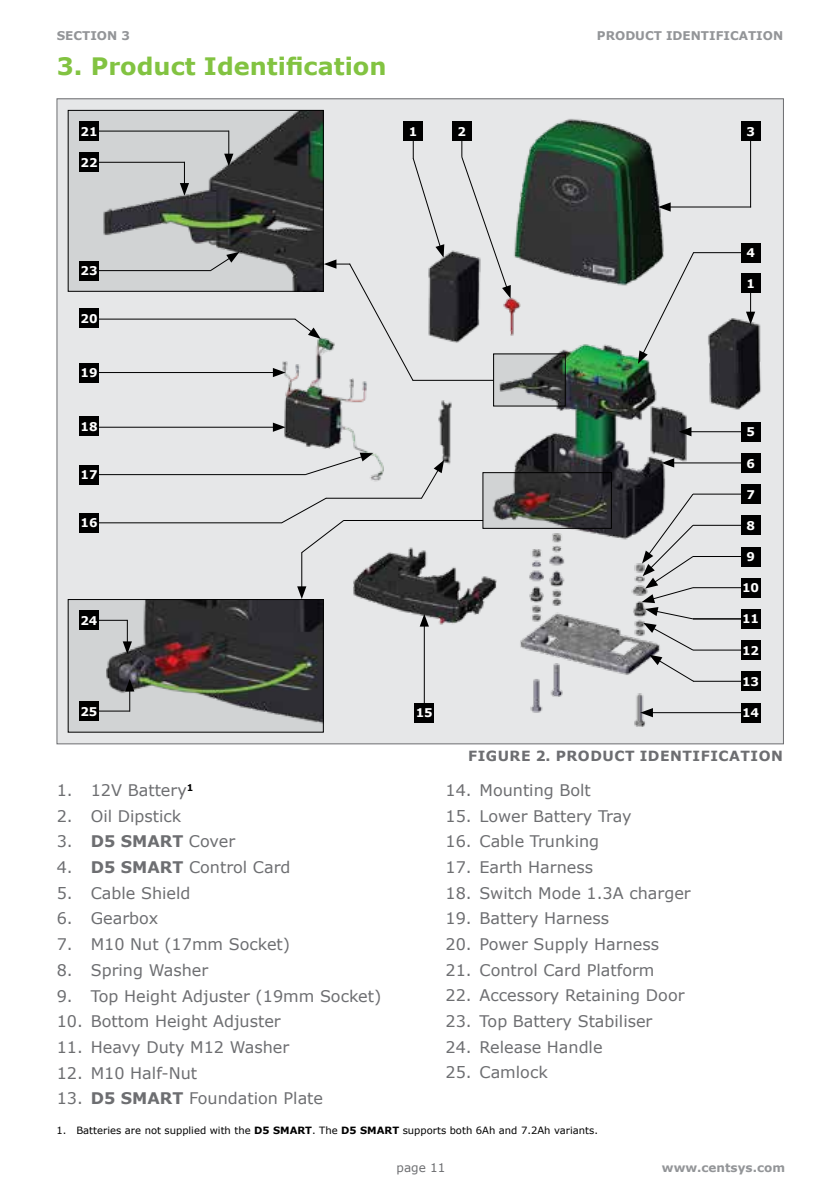
<style>
.page{position:relative;width:840px;height:1191px;background:#fff}
.page>*{position:absolute;margin:0;border:0;box-sizing:border-box;transform-origin:0 0}
.t1{font:700 24px "Verdana";color:#82c341}
.t2{font:16px "Verdana";color:#6d6e71}
.t3{font:700 14px "Verdana";letter-spacing:.035em;color:#6d6e71}
.t4{font:700 12px "Verdana";color:#939598}
.t5{font:700 12px "Verdana";color:#fff}
.t6{font:12px "Verdana";color:#6d6e71}
.t7{font:10px "Verdana";color:#000}
.s1{font-weight:700}
</style>
<div class="page">
<div style="left:57px;top:99px;width:726px;height:645px;background:#e6e7e8"></div>
<img style="left:157px;top:109px;width:604px;height:624px">
<img style="left:70px;top:112px;width:251px;height:178px">
<div style="left:68px;top:110px;width:255px;height:182px;border:1px solid #000"></div>
<img style="left:495px;top:355px;width:68px;height:49px">
<div style="left:493px;top:353px;width:72px;height:53px;border:1px solid #000"></div>
<div style="left:68px;top:599px;width:255px;height:133px;background:#d1d3d4"></div>
<img style="left:99px;top:601px;width:222px;height:123px">
<div style="left:68px;top:599px;width:255px;height:133px;border:1px solid #000"></div>
<img style="left:484px;top:474px;width:125px;height:53px">
<div style="left:482px;top:472px;width:129px;height:57px;border:1px solid #000"></div>
<div style="left:403px;top:121px;width:20px;height:20px;background:#000"></div>
<div style="left:740px;top:121px;width:20px;height:20px;background:#000"></div>
<div style="left:740px;top:243px;width:20px;height:19px;background:#000"></div>
<div style="left:740px;top:273px;width:20px;height:20px;background:#000"></div>
<div style="left:740px;top:453px;width:20px;height:20px;background:#000"></div>
<div style="left:740px;top:422px;width:20px;height:19px;background:#000"></div>
<div style="left:740px;top:484px;width:20px;height:20px;background:#000"></div>
<div style="left:740px;top:515px;width:20px;height:20px;background:#000"></div>
<div style="left:740px;top:546px;width:20px;height:20px;background:#000"></div>
<div style="left:740px;top:578px;width:20px;height:19px;background:#000"></div>
<div style="left:740px;top:702px;width:20px;height:20px;background:#000"></div>
<div style="left:740px;top:671px;width:20px;height:20px;background:#000"></div>
<div style="left:414px;top:702px;width:20px;height:20px;background:#000"></div>
<div style="left:79px;top:701px;width:20px;height:20px;background:#000"></div>
<div style="left:79px;top:610px;width:20px;height:20px;background:#000"></div>
<div style="left:451px;top:121px;width:20px;height:20px;background:#000"></div>
<div style="left:79px;top:362px;width:20px;height:20px;background:#000"></div>
<div style="left:79px;top:308px;width:20px;height:20px;background:#000"></div>
<div style="left:79px;top:416px;width:20px;height:20px;background:#000"></div>
<div style="left:79px;top:465px;width:20px;height:19px;background:#000"></div>
<div style="left:79px;top:121px;width:20px;height:20px;background:#000"></div>
<div style="left:79px;top:152px;width:20px;height:20px;background:#000"></div>
<div style="left:79px;top:261px;width:20px;height:19px;background:#000"></div>
<hr style="left:412px;top:380px;width:81px;height:1px;background:#000">
<svg style="left:224px;top:131px;width:9px;height:35px"></svg>
<svg style="left:304px;top:452px;width:69px;height:24px"></svg>
<svg style="left:280px;top:497px;width:65px;height:57px"></svg>
<svg style="left:420px;top:460px;width:24px;height:40px"></svg>
<svg style="left:180px;top:162px;width:9px;height:34px"></svg>
<svg style="left:209px;top:252px;width:30px;height:20px"></svg>
<hr style="left:301px;top:552px;width:1px;height:37px;background:#000">
<svg style="left:297px;top:586px;width:9px;height:13px"></svg>
<svg style="left:125px;top:679px;width:9px;height:32px"></svg>
<svg style="left:99px;top:620px;width:33px;height:34px"></svg>
<hr style="left:98px;top:710px;width:32px;height:1px;background:#000">
<hr style="left:423px;top:623px;width:1px;height:81px;background:#000">
<svg style="left:419px;top:614px;width:9px;height:12px"></svg>
<hr style="left:667px;top:206px;width:83px;height:1px;background:#000">
<svg style="left:657px;top:202px;width:13px;height:10px"></svg>
<hr style="left:97px;top:318px;width:198px;height:1px;background:#000">
<hr style="left:98px;top:474px;width:207px;height:1px;background:#000">
<hr style="left:99px;top:522px;width:182px;height:1px;background:#000">
<hr style="left:326px;top:498px;width:95px;height:1px;background:#000">
<hr style="left:97px;top:427px;width:179px;height:1px;background:#000">
<svg style="left:273px;top:422px;width:12px;height:10px"></svg>
<hr style="left:97px;top:372px;width:179px;height:1px;background:#000">
<svg style="left:273px;top:368px;width:12px;height:9px"></svg>
<hr style="left:670px;top:462px;width:72px;height:1px;background:#000">
<svg style="left:661px;top:458px;width:12px;height:9px"></svg>
<hr style="left:688px;top:431px;width:54px;height:1px;background:#000">
<svg style="left:678px;top:427px;width:13px;height:9px"></svg>
<svg style="left:745px;top:293px;width:9px;height:31px"></svg>
<hr style="left:649px;top:712px;width:93px;height:1px;background:#000">
<svg style="left:640px;top:708px;width:12px;height:9px"></svg>
<hr style="left:692px;top:587px;width:50px;height:1px;background:#000">
<hr style="left:692px;top:681px;width:50px;height:1px;background:#000">
<hr style="left:692px;top:556px;width:50px;height:1px;background:#000">
<hr style="left:692px;top:525px;width:50px;height:1px;background:#000">
<hr style="left:692px;top:493px;width:50px;height:1px;background:#000">
<hr style="left:692px;top:252px;width:50px;height:1px;background:#000">
<hr style="left:97px;top:131px;width:132px;height:1px;background:#000">
<hr style="left:97px;top:162px;width:87px;height:1px;background:#000">
<svg style="left:293px;top:141px;width:151px;height:241px"></svg>
<svg style="left:460px;top:141px;width:50px;height:157px"></svg>
<hr style="left:98px;top:270px;width:113px;height:1px;background:#000">
<svg style="left:641px;top:493px;width:53px;height:189px"></svg>
<svg style="left:637px;top:251px;width:57px;height:113px"></svg>
<hr style="left:343px;top:520px;width:140px;height:1px;background:#000">
<hr style="left:749px;top:138px;width:1px;height:69px;background:#000">
<div style="left:740px;top:609px;width:20px;height:20px;background:#000"></div>
<div style="left:740px;top:640px;width:20px;height:20px;background:#000"></div>
<hr style="left:692px;top:618px;width:50px;height:1px;background:#000">
<hr style="left:692px;top:649px;width:50px;height:1px;background:#000">
<div style="left:79px;top:513px;width:20px;height:20px;background:#000"></div>
<p class="t4" style="left:57px;top:27px;width:75px">SECTION 3</p>
<p class="t4" style="left:596px;top:27px;width:188px">PRODUCT IDENTIFICATION</p>
<h1 class="t1" style="left:57px;top:49px;width:331px">3. Product Identification</h1>
<p class="t5" style="left:80px;top:123px;width:19px">21</p>
<p class="t5" style="left:80px;top:154px;width:19px">22</p>
<p class="t5" style="left:80px;top:262px;width:19px">23</p>
<p class="t5" style="left:80px;top:310px;width:19px">20</p>
<p class="t5" style="left:80px;top:364px;width:19px">19</p>
<p class="t5" style="left:80px;top:418px;width:19px">18</p>
<p class="t5" style="left:80px;top:466px;width:19px">17</p>
<p class="t5" style="left:80px;top:514px;width:19px">16</p>
<p class="t5" style="left:80px;top:612px;width:19px">24</p>
<p class="t5" style="left:409px;top:123px;width:10px">1</p>
<p class="t5" style="left:745px;top:123px;width:10px">3</p>
<p class="t5" style="left:457px;top:123px;width:10px">2</p>
<p class="t5" style="left:745px;top:244px;width:10px">4</p>
<p class="t5" style="left:745px;top:275px;width:10px">1</p>
<p class="t5" style="left:745px;top:423px;width:10px">5</p>
<p class="t5" style="left:745px;top:454px;width:10px">6</p>
<p class="t5" style="left:745px;top:486px;width:10px">7</p>
<p class="t5" style="left:745px;top:517px;width:10px">8</p>
<p class="t5" style="left:745px;top:548px;width:10px">9</p>
<p class="t5" style="left:741px;top:579px;width:19px">10</p>
<p class="t5" style="left:750px;top:610px;width:10px">2</p>
<p class="t5" style="left:741px;top:610px;width:19px">11</p>
<p class="t5" style="left:741px;top:642px;width:19px">12</p>
<p class="t5" style="left:741px;top:673px;width:19px">13</p>
<p class="t5" style="left:80px;top:703px;width:19px">25</p>
<p class="t5" style="left:415px;top:704px;width:19px">15</p>
<p class="t2" style="left:57px;top:779px;width:138px">1. 12V Battery<sup>1</sup></p>
<p class="t2" style="left:57px;top:805px;width:126px">2. Oil Dipstick</p>
<p class="t2" style="left:57px;top:830px;width:180px">3. <span class="s1">D5 SMART</span> Cover</p>
<p class="t2" style="left:57px;top:856px;width:235px">4. <span class="s1">D5 SMART</span> Control Card</p>
<p class="t2" style="left:57px;top:882px;width:135px">5. Cable Shield</p>
<p class="t2" style="left:57px;top:907px;width:103px">6. Gearbox</p>
<p class="t2" style="left:57px;top:933px;width:235px">7. M10 Nut (17mm Socket)</p>
<p class="t2" style="left:57px;top:959px;width:153px">8. Spring Washer</p>
<p class="t2" style="left:57px;top:984px;width:326px">9. Top Height Adjuster (19mm Socket)</p>
<p class="t2" style="left:57px;top:1010px;width:225px">10. Bottom Height Adjuster</p>
<p class="t2" style="left:57px;top:1036px;width:234px">11. Heavy Duty M12 Washer</p>
<p class="t2" style="left:57px;top:1061px;width:142px">12. M10 Half-Nut</p>
<p class="t2" style="left:57px;top:1087px;width:268px">13. <span class="s1">D5 SMART</span> Foundation Plate</p>
<p class="t5" style="left:741px;top:704px;width:19px">14</p>
<p class="t3" style="left:468px;top:745px;width:316px">FIGURE 2. PRODUCT IDENTIFICATION</p>
<p class="t2" style="left:445px;top:779px;width:147px">14. Mounting Bolt</p>
<p class="t2" style="left:445px;top:805px;width:188px">15. Lower Battery Tray</p>
<p class="t2" style="left:445px;top:830px;width:155px">16. Cable Trunking</p>
<p class="t2" style="left:445px;top:856px;width:149px">17. Earth Harness</p>
<p class="t2" style="left:445px;top:882px;width:246px">18. Switch Mode 1.3A charger</p>
<p class="t2" style="left:445px;top:907px;width:165px">19. Battery Harness</p>
<p class="t2" style="left:445px;top:933px;width:215px">20. Power Supply Harness</p>
<p class="t2" style="left:445px;top:959px;width:210px">21. Control Card Platform</p>
<p class="t2" style="left:445px;top:984px;width:240px">22. Accessory Retaining Door</p>
<p class="t2" style="left:445px;top:1010px;width:208px">23. Top Battery Stabiliser</p>
<p class="t2" style="left:445px;top:1036px;width:158px">24. Release Handle</p>
<p class="t2" style="left:445px;top:1061px;width:104px">25. Camlock</p>
<p class="t7" style="left:57px;top:1123px;width:542px">1. Batteries are not supplied with the <span class="s1">D5 SMART</span>. The <span class="s1">D5 SMART</span> supports both 6Ah and 7.2Ah variants.</p>
<p class="t6" style="left:396px;top:1159px;width:50px">page 11</p>
<p class="t4" style="left:661px;top:1159px;width:124px">www.centsys.com</p>
</div>
